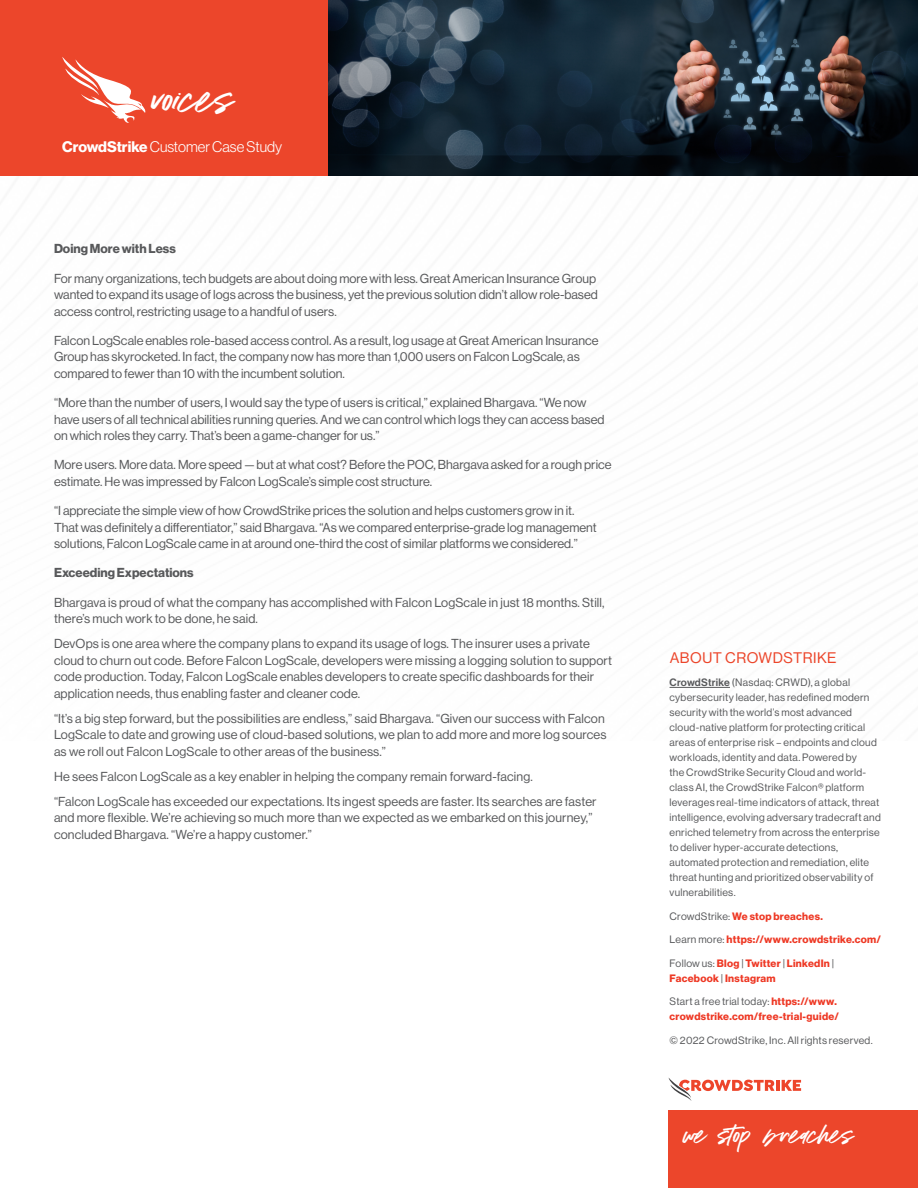
<style>
.page{position:relative;width:918px;height:1188px;background:#fff}
.page>*{position:absolute;margin:0;border:0;box-sizing:border-box;transform-origin:0 0}
.t1{font:33.45px "Addictive";color:#fff}
.t2{font:21.6px "Addictive";color:#fff}
.t3{font:300 15px "Haas Grot Disp 45";color:#fff}
.Vasiko_keimeno{font:15px "Haas Grot Disp 55 Roman";letter-spacing:.035em;color:#ec462b}
.Vasiko_keimeno-2{font:12.75px/16.5px "Haas Grot Disp 55 Roman";color:#58595b}
.Vasiko_keimeno-3{font:700 12.75px "Haas Grot Disp 75";color:#58595b}
.t4{font:10.5px/15px "Haas Grot Disp 55 Roman";letter-spacing:.025em;color:#58595b}
.t5{font:700 10.5px/15px "Haas Grot Disp 75";letter-spacing:.025em;color:#ee3824}
.s1{font-family:"Haas Grot Disp 75";font-weight:700}
.s2{font-family:"Haas Grot Disp 65";font-weight:500}
.s3{font-family:"Haas Grot Disp 55 Roman";font-weight:400;color:#58595b}
</style>
<div class="page">
<div style="left:0;top:0;width:330px;height:176px;background:#ec462b"></div>
<svg style="left:62px;top:57px;width:84px;height:66px"></svg>
<img style="left:328px;top:0;width:590px;height:176px">
<div style="left:669px;top:1111px;width:249px;height:77px;background:#ec462b"></div>
<hr style="left:776px;top:1080px;width:4px;height:11px;background:#ed452b">
<svg style="left:782px;top:1080px;width:19px;height:11px"></svg>
<svg style="left:669px;top:1078px;width:105px;height:23px"></svg>
<hr style="left:670px;top:687px;width:60px;height:1px;background:#58595b">
<h1 class="t1" style="left:151px;top:81px;width:80px">voices</h1>
<p class="t3" style="left:62px;top:139px;width:221px"><span class="s1">CrowdStrike</span> Customer Case Study</p>
<p class="Vasiko_keimeno-3" style="left:54px;top:241px;width:123px">Doing More with Less</p>
<p class="Vasiko_keimeno-2" style="left:54px;top:270px;width:546px">For many organizations, tech budgets are about doing more with less. Great American Insurance Group wanted to expand its usage of logs across the business, yet the previous solution didn’t allow role-based access control, restricting usage to a handful of users.</p>
<p class="Vasiko_keimeno-2" style="left:54px;top:332px;width:546px">Falcon LogScale enables role-based access control. As a result, log usage at Great American Insurance<br>Group has skyrocketed. In fact, the company now has more than 1,000 users on Falcon LogScale, as compared to fewer than 10 with the incumbent solution.</p>
<p class="Vasiko_keimeno-2" style="left:54px;top:395px;width:552px">“More than the number of users, I would say the type of users is critical,” explained Bhargava. “We now have users of all technical abilities running queries. And we can control which logs they can access based on which roles they carry. That’s been a game-changer for us.”</p>
<p class="Vasiko_keimeno-2" style="left:54px;top:457px;width:559px">More users. More data. More speed — but at what cost? Before the POC, Bhargava asked for a rough price estimate. He was impressed by Falcon LogScale’s simple cost structure.</p>
<p class="Vasiko_keimeno-2" style="left:54px;top:503px;width:544px">“I appreciate the simple view of how CrowdStrike prices the solution and helps customers grow in it.<br>That was definitely a differentiator,” said Bhargava. “As we compared enterprise-grade log management solutions, Falcon LogScale came in at around one-third the cost of similar platforms we considered.”</p>
<p class="Vasiko_keimeno-3" style="left:54px;top:565px;width:141px">Exceeding Expectations</p>
<p class="Vasiko_keimeno-2" style="left:54px;top:594px;width:552px">Bhargava is proud of what the company has accomplished with Falcon LogScale in just 18 months. Still, there’s much work to be done, he said.</p>
<p class="Vasiko_keimeno-2" style="left:54px;top:636px;width:559px">DevOps is one area where the company plans to expand its usage of logs. The insurer uses a private cloud to churn out code. Before Falcon LogScale, developers were missing a logging solution to support code production. Today, Falcon LogScale enables developers to create specific dashboards for their application needs, thus enabling faster and cleaner code.</p>
<p class="Vasiko_keimeno-2" style="left:54px;top:710px;width:554px">“It’s a big step forward, but the possibilities are endless,” said Bhargava. “Given our success with Falcon<br>LogScale to date and growing use of cloud-based solutions, we plan to add more and more log sources as we roll out Falcon LogScale to other areas of the business.”</p>
<p class="Vasiko_keimeno-2" style="left:54px;top:768px;width:480px">He sees Falcon LogScale as a key enabler in helping the company remain forward-facing.</p>
<p class="Vasiko_keimeno-2" style="left:54px;top:793px;width:544px">“Falcon LogScale has exceeded our expectations. Its ingest speeds are faster. Its searches are faster and more flexible. We’re achieving so much more than we expected as we embarked on this journey,” concluded Bhargava. “We’re a happy customer.”</p>
<p class="Vasiko_keimeno" style="left:670px;top:649px;width:168px">ABOUT CROWDSTRIKE</p>
<p class="t4" style="left:670px;top:675px;width:213px"><span class="s2">CrowdStrike</span> (Nasdaq: CRWD), a global cybersecurity leader, has redefined modern security with the world’s most advanced cloud-native platform for protecting critical areas of enterprise risk – endpoints and cloud workloads, identity and data. Powered by<br>the CrowdStrike Security Cloud and world&shy;class AI, the CrowdStrike Falcon® platform leverages real-time indicators of attack, threat intelligence, evolving adversary tradecraft and enriched telemetry from across the enterprise to deliver hyper-accurate detections, automated protection and remediation, elite threat hunting and prioritized observability of vulnerabilities.</p>
<p class="t5" style="left:670px;top:909px;width:155px"><span class="s3">CrowdStrike:</span> We stop breaches.</p>
<p class="t5" style="left:670px;top:932px;width:213px"><span class="s3">Learn more:</span> https://www.crowdstrike.com/</p>
<p class="t5" style="left:670px;top:956px;width:166px"><span class="s3">Follow us:</span> Blog <span class="s3">|</span> Twitter <span class="s3">|</span> LinkedIn <span class="s3">|<br></span>Facebook <span class="s3">|</span> Instagram</p>
<p class="t5" style="left:670px;top:994px;width:171px"><span class="s3">Start a free trial today:</span> https://www. crowdstrike.com/free-trial-guide/</p>
<p class="t4" style="left:670px;top:1033px;width:205px">© 2022 CrowdStrike, Inc. All rights reserved.</p>
<p class="t2" style="left:683px;top:1123px;width:170px">we stop b reaches</p>
</div>
